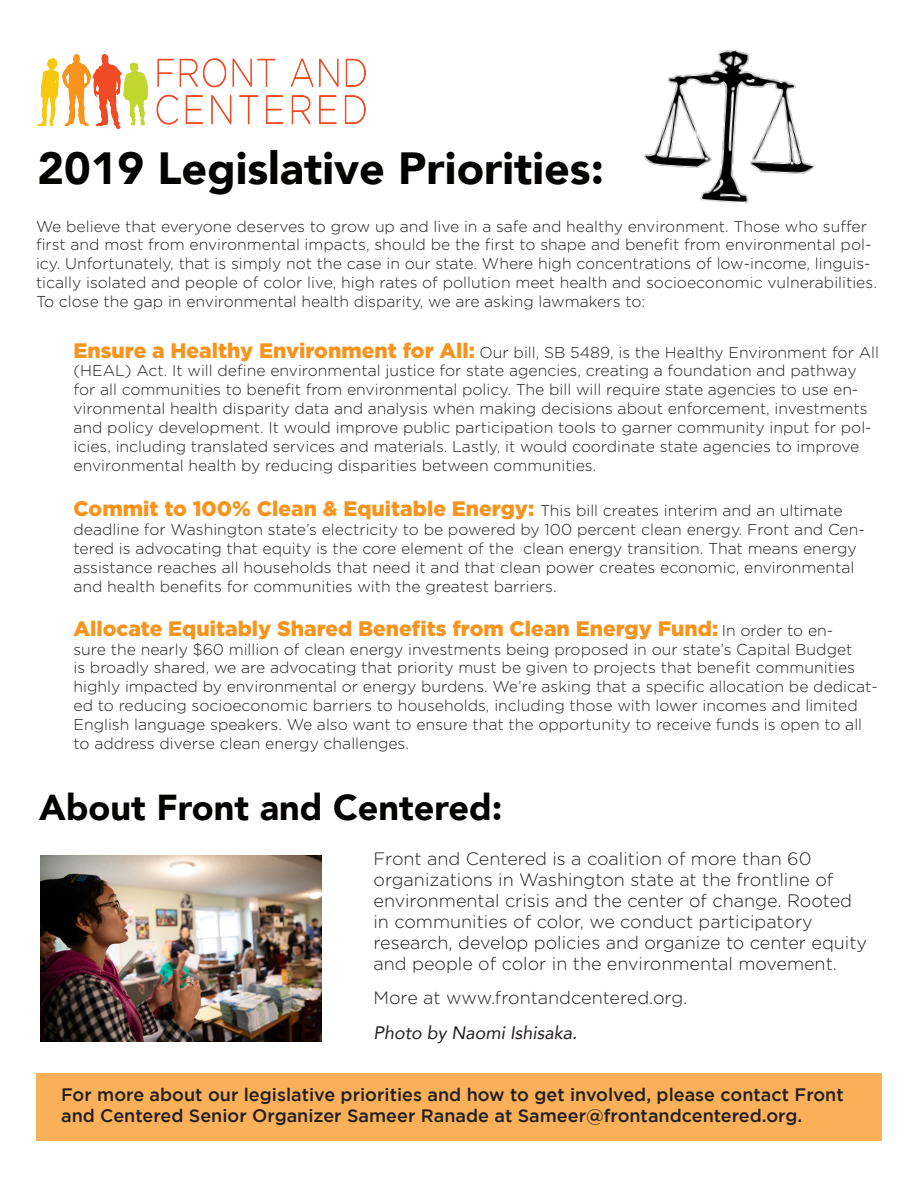
<style>
.page{position:relative;width:918px;height:1188px;background:#fff}
.page>*{position:absolute;margin:0;border:0;box-sizing:border-box;transform-origin:0 0}
.t1{font:900 45px "Avenir";color:#040101}
.t2{font:900 36px "Avenir";color:#040101}
.t3{font:900 21px "Gotham";color:#f7941e}
.t4{font:300 18px/21px "Gotham Rounded";color:#231f20}
.t5{font:500 18px/21.6px "Gotham";color:#231f20}
.t6{font:italic 18px "Avenir";color:#231f20}
.t7{font:300 15.75px/18.9px "Gotham Rounded";color:#231f20}
.t8{font:12px "Calibri";color:#231f20}
.s1{font-family:"Gotham";font-weight:900;font-size:21px;color:#f7941e}
.s2{font-family:"Gotham Rounded";font-weight:300;font-size:15.75px;color:#231f20}
</style>
<div class="page">
<img style="left:644px;top:50px;width:172px;height:154px">
<img style="left:37px;top:55px;width:329px;height:73px">
<div style="left:36px;top:1073px;width:846px;height:68px;background:#f9b059"></div>
<img style="left:40px;top:856px;width:281px;height:185px">
<p class="t1" style="left:38px;top:130px;width:568px">2019 Legislative Priorities:</p>
<p class="t7" style="left:36px;top:216px;width:842px">We believe that everyone deserves to grow up and live in a safe and healthy environment. Those who suffer first and most from environmental impacts, should be the first to shape and benefit from environmental pol&shy;icy. Unfortunately, that is simply not the case in our state. Where high concentrations of low-income, linguis&shy;tically isolated and people of color live, high rates of pollution meet health and socioeconomic vulnerabilities.<br>To close the gap in environmental health disparity, we are asking lawmakers to:</p>
<p class="t7" style="left:74px;top:342px;width:807px"><span class="s1">Ensure a Healthy Environment for All:</span> Our bill, SB 5489, is the Healthy Environment for All (HEAL) Act. It will define environmental justice for state agencies, creating a foundation and pathway for all communities to benefit from environmental policy. The bill will require state agencies to use en&shy;vironmental health disparity data and analysis when making decisions about enforcement, investments and policy development. It would improve public participation tools to garner community input for pol&shy;icies, including translated services and materials. Lastly, it would coordinate state agencies to improve environmental health by reducing disparities between communities.</p>
<p class="t7" style="left:74px;top:500px;width:793px"><span class="s1">Commit to 100% Clean &amp; Equitable Energy:</span> This bill creates interim and an ultimate deadline for Washington state’s electricity to be powered by 100 percent clean energy. Front and Cen&shy;tered is advocating that equity is the core element of the clean energy transition. That means energy assistance reaches all households that need it and that clean power creates economic, environmental and health benefits for communities with the greatest barriers.</p>
<p class="t3" style="left:74px;top:616px;width:761px">Allocate Equitably Shared Benefits from Clean Energy Fund: <span class="s2">In order to en-</span></p>
<p class="t7" style="left:74px;top:639px;width:806px">sure the nearly $60 million of clean energy investments being proposed in our state’s Capital Budget<br>is broadly shared, we are advocating that priority must be given to projects that benefit communities highly impacted by environmental or energy burdens. We’re asking that a specific allocation be dedicat&shy;ed to reducing socioeconomic barriers to households, including those with lower incomes and limited English language speakers. We also want to ensure that the opportunity to receive funds is open to all to address diverse clean energy challenges.</p>
<p class="t2" style="left:39px;top:777px;width:465px">About Front and Centered:</p>
<p class="t4" style="left:374px;top:847px;width:495px">Front and Centered is a coalition of more than 60 organizations in Washington state at the frontline of environmental crisis and the center of change. Rooted in communities of color, we conduct participatory research, develop policies and organize to center equity and people of color in the environmental movement.</p>
<p class="t4" style="left:374px;top:987px;width:315px">More at www.frontandcentered.org.</p>
<p class="t6" style="left:374px;top:1021px;width:205px">Photo by Naomi Ishisaka.</p>
<p class="t5" style="left:61px;top:1083px;width:784px">For more about our legislative priorities and how to get involved, please contact Front and Centered Senior Organizer Sameer Ranade at Sameer@frontandcentered.org.</p>
<p class="t8" style="left:514px;top:1106px;width:351px">For people with disabilities, this document is available in other formats.</p>
<p class="t8" style="left:54px;top:1117px;width:147px">DOH 333-217 December 2015</p>
</div>
